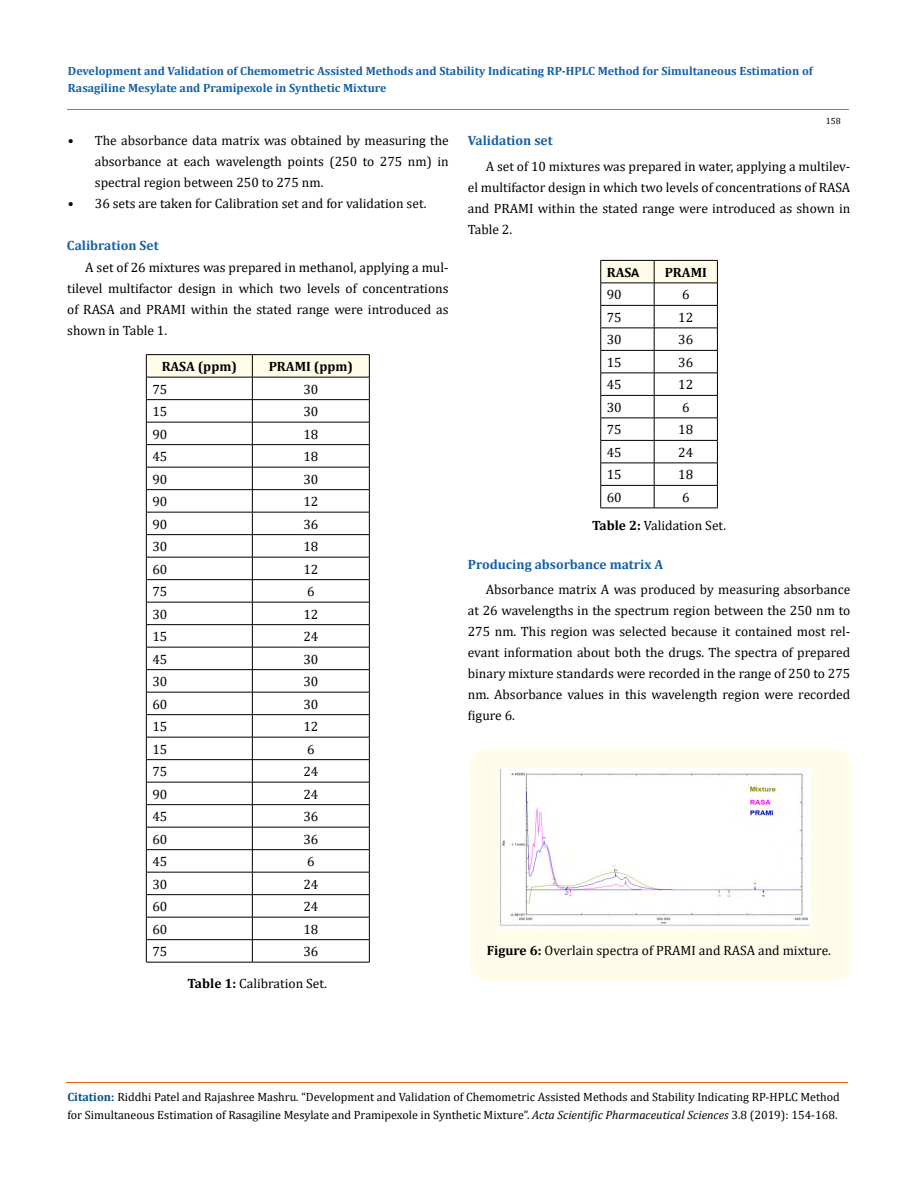
<style>
.page{position:relative;width:917px;height:1188px;background:#fff}
.page>*{position:absolute;margin:0;border:0;box-sizing:border-box;transform-origin:0 0}
.t1{font:13.5px/21px "Cambria";color:#000;text-align:justify}
.t2{font:700 13.5px "Cambria";color:#1560a6}
.t3{font:700 13.5px "Cambria";color:#000}
.t4{font:12px/18px "Cambria";color:#000}
.t5{font:700 12px/16.5px "Cambria";color:#1560a6}
.t6{font:9px "Cambria";color:#000}
.s1{font-weight:700}
.s2{font-family:"Calibri"}
.s3{font-weight:700;color:#035089}
.s4{font-style:italic}
</style>
<div class="page">
<hr style="left:66px;top:1082px;width:781px;height:1px;background:#e05d1a">
<hr style="left:67px;top:110px;width:781px;height:1px;background:#e05d1a">
<hr style="left:146px;top:354px;width:106px;height:1px;background:#000">
<hr style="left:252px;top:354px;width:117px;height:1px;background:#000">
<svg style="left:146px;top:355px;width:224px;height:607px"></svg>
<hr style="left:146px;top:962px;width:106px;height:1px;background:#000">
<hr style="left:252px;top:962px;width:117px;height:1px;background:#000">
<svg style="left:600px;top:260px;width:118px;height:248px"></svg>
<hr style="left:600px;top:508px;width:54px;height:1px;background:#000">
<hr style="left:654px;top:508px;width:63px;height:1px;background:#000">
<div style="left:469px;top:749px;width:382px;height:232px;background:#fffde9;border-radius:18px"></div>
<img style="left:498px;top:768px;width:312px;height:160px">
<p class="t5" style="left:68px;top:62px;width:746px">Development and Validation of Chemometric Assisted Methods and Stability Indicating RP-HPLC Method for Simultaneous Estimation of<br>Rasagiline Mesylate and Pramipexole in Synthetic Mixture</p>
<p class="t6" style="left:825px;top:116px;width:16px">158</p>
<p class="t1" style="left:95px;top:130px;width:355px;text-indent:-27px">• The absorbance data matrix was obtained by measuring the absorbance at each wavelength points (250 to 275 nm) in spectral region between 250 to 275 nm.</p>
<p class="t1" style="left:68px;top:193px;width:360px">• 36 sets are taken for Calibration set and for validation set.</p>
<p class="t2" style="left:67px;top:236px;width:93px">Calibration Set</p>
<p class="t1" style="left:67px;top:257px;width:383px;text-indent:18px">A set of 26 mixtures was prepared in methanol, applying a mul&shy;tilevel multifactor design in which two levels of concentrations of RASA and PRAMI within the stated range were introduced as shown in Table 1.</p>
<p class="t3" style="left:162px;top:357px;width:77px">RASA (ppm)</p>
<p class="t3" style="left:269px;top:357px;width:86px">PRAMI (ppm)</p>
<p class="t1" style="left:152px;top:378px;width:16px">75</p>
<p class="t1" style="left:303px;top:378px;width:16px">30</p>
<p class="t1" style="left:152px;top:401px;width:16px">15</p>
<p class="t1" style="left:303px;top:401px;width:16px">30</p>
<p class="t1" style="left:152px;top:423px;width:16px">90</p>
<p class="t1" style="left:303px;top:423px;width:16px">18</p>
<p class="t1" style="left:152px;top:446px;width:16px">45</p>
<p class="t1" style="left:303px;top:446px;width:16px">18</p>
<p class="t1" style="left:152px;top:469px;width:16px">90</p>
<p class="t1" style="left:303px;top:469px;width:16px">30</p>
<p class="t1" style="left:152px;top:491px;width:16px">90</p>
<p class="t1" style="left:303px;top:491px;width:16px">12</p>
<p class="t1" style="left:152px;top:514px;width:16px">90</p>
<p class="t1" style="left:303px;top:514px;width:16px">36</p>
<p class="t1" style="left:152px;top:536px;width:16px">30</p>
<p class="t1" style="left:303px;top:536px;width:16px">18</p>
<p class="t1" style="left:152px;top:559px;width:16px">60</p>
<p class="t1" style="left:303px;top:559px;width:16px">12</p>
<p class="t1" style="left:152px;top:581px;width:16px">75</p>
<p class="t1" style="left:307px;top:581px;width:9px">6</p>
<p class="t1" style="left:152px;top:604px;width:16px">30</p>
<p class="t1" style="left:303px;top:604px;width:16px">12</p>
<p class="t1" style="left:152px;top:626px;width:16px">15</p>
<p class="t1" style="left:303px;top:626px;width:16px">24</p>
<p class="t1" style="left:152px;top:649px;width:16px">45</p>
<p class="t1" style="left:303px;top:649px;width:16px">30</p>
<p class="t1" style="left:152px;top:671px;width:16px">30</p>
<p class="t1" style="left:303px;top:671px;width:16px">30</p>
<p class="t1" style="left:152px;top:694px;width:16px">60</p>
<p class="t1" style="left:303px;top:694px;width:16px">30</p>
<p class="t1" style="left:152px;top:716px;width:16px">15</p>
<p class="t1" style="left:303px;top:716px;width:16px">12</p>
<p class="t1" style="left:152px;top:739px;width:16px">15</p>
<p class="t1" style="left:307px;top:739px;width:9px">6</p>
<p class="t1" style="left:152px;top:761px;width:16px">75</p>
<p class="t1" style="left:303px;top:761px;width:16px">24</p>
<p class="t1" style="left:152px;top:784px;width:16px">90</p>
<p class="t1" style="left:303px;top:784px;width:16px">24</p>
<p class="t1" style="left:152px;top:806px;width:16px">45</p>
<p class="t1" style="left:303px;top:806px;width:16px">36</p>
<p class="t1" style="left:152px;top:829px;width:16px">60</p>
<p class="t1" style="left:303px;top:829px;width:16px">36</p>
<p class="t1" style="left:152px;top:851px;width:16px">45</p>
<p class="t1" style="left:307px;top:851px;width:9px">6</p>
<p class="t1" style="left:152px;top:874px;width:16px">30</p>
<p class="t1" style="left:303px;top:874px;width:16px">24</p>
<p class="t1" style="left:152px;top:896px;width:16px">60</p>
<p class="t1" style="left:303px;top:896px;width:16px">24</p>
<p class="t1" style="left:152px;top:919px;width:16px">60</p>
<p class="t1" style="left:303px;top:919px;width:16px">18</p>
<p class="t1" style="left:152px;top:941px;width:16px">75</p>
<p class="t1" style="left:303px;top:941px;width:16px">36</p>
<p class="t1" style="left:187px;top:973px;width:141px"><span class="s1">Table 1:</span> Calibration Set.</p>
<p class="t2" style="left:468px;top:131px;width:86px">Validation set</p>
<p class="t1" style="left:468px;top:155px;width:384px;text-indent:18px">A set of 10 mixtures was prepared in water, applying a multilev&shy;el multifactor design in which two levels of concentrations of RASA and PRAMI within the stated range were introduced as shown in Table 2.</p>
<p class="t3" style="left:606px;top:263px;width:34px">RAS<span class="s2">A</span></p>
<p class="t3" style="left:664px;top:263px;width:44px">PRAMI</p>
<p class="t1" style="left:606px;top:284px;width:16px">90</p>
<p class="t1" style="left:682px;top:284px;width:9px">6</p>
<p class="t1" style="left:606px;top:307px;width:16px">75</p>
<p class="t1" style="left:678px;top:307px;width:16px">12</p>
<p class="t1" style="left:606px;top:329px;width:16px">30</p>
<p class="t1" style="left:678px;top:329px;width:16px">36</p>
<p class="t1" style="left:606px;top:352px;width:16px">15</p>
<p class="t1" style="left:678px;top:352px;width:16px">36</p>
<p class="t1" style="left:606px;top:374px;width:16px">45</p>
<p class="t1" style="left:678px;top:374px;width:16px">12</p>
<p class="t1" style="left:606px;top:397px;width:16px">30</p>
<p class="t1" style="left:682px;top:397px;width:9px">6</p>
<p class="t1" style="left:606px;top:419px;width:16px">75</p>
<p class="t1" style="left:678px;top:419px;width:16px">18</p>
<p class="t1" style="left:606px;top:442px;width:16px">45</p>
<p class="t1" style="left:678px;top:442px;width:16px">24</p>
<p class="t1" style="left:606px;top:464px;width:16px">15</p>
<p class="t1" style="left:678px;top:464px;width:16px">18</p>
<p class="t1" style="left:606px;top:487px;width:16px">60</p>
<p class="t1" style="left:592px;top:483px;width:136px;line-height:28px;text-indent:90px">6<br><span class="s1">Table 2:</span> Validation Set.</p>
<p class="t2" style="left:468px;top:554px;width:197px">Producing absorbance matrix A</p>
<p class="t1" style="left:468px;top:578px;width:384px;text-indent:18px">Absorbance matrix A was produced by measuring absorbance at 26 wavelengths in the spectrum region between the 250 nm to 275 nm. This region was selected because it contained most rel&shy;evant information about both the drugs. The spectra of prepared binary mixture standards were recorded in the range of 250 to 275 nm. Absorbance values in this wavelength region were recorded figure 6.</p>
<p class="t1" style="left:487px;top:940px;width:346px"><span class="s1">Figure 6:</span> Overlain spectra of PRAMI and RASA and mixture.</p>
<p class="t4" style="left:67px;top:1087px;width:773px"><span class="s3">Citation:</span> Riddhi Patel and Rajashree Mashru<span class="s4">.</span> “Development and Validation of Chemometric Assisted Methods and Stability Indicating RP-HPLC Method for Simultaneous Estimation of Rasagiline Mesylate and Pramipexole in Synthetic Mixture”. <span class="s4">Acta Scientific Pharmaceutical Sciences</span> 3.8 (2019): 154-168.</p>
</div>
